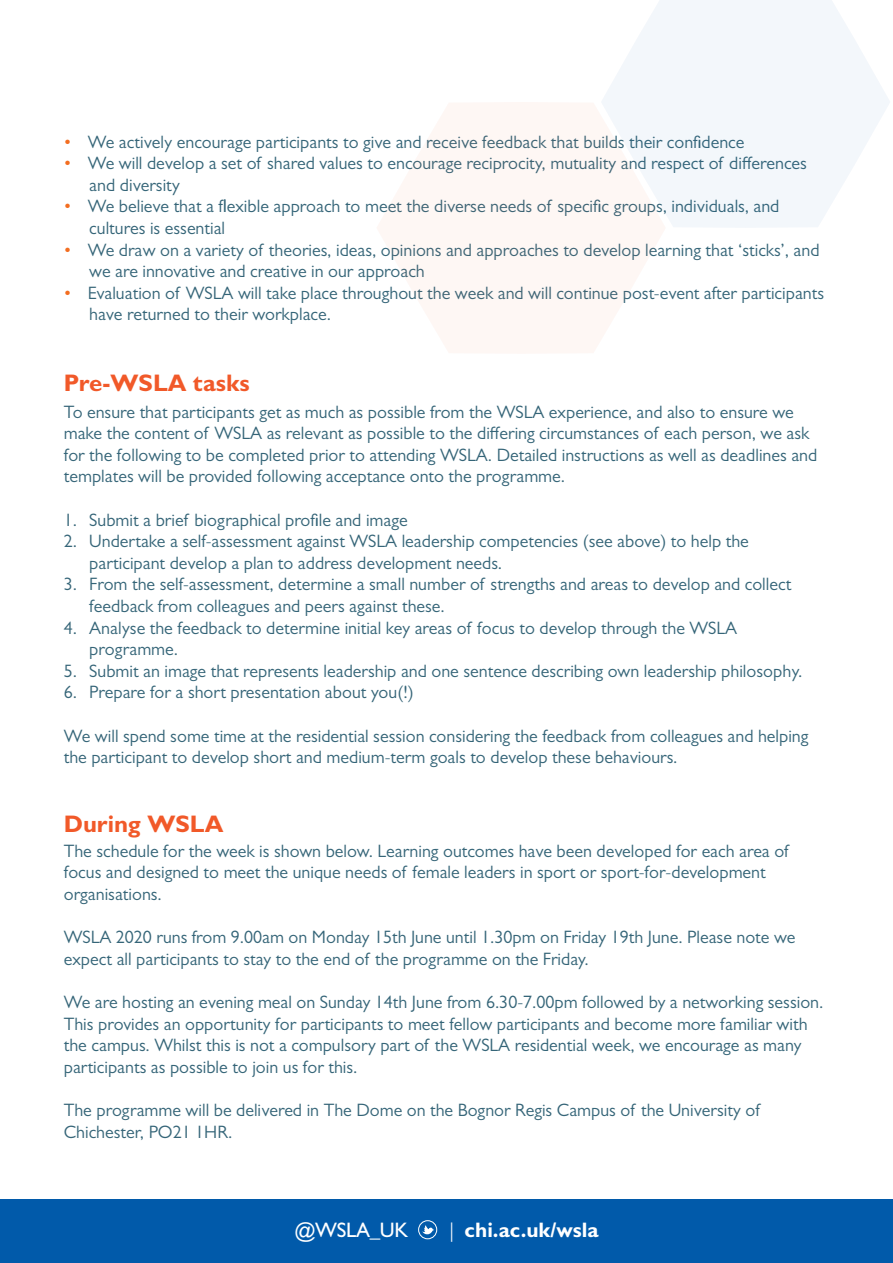
<style>
.page{position:relative;width:893px;height:1263px;background:#fff}
.page>*{position:absolute;margin:0;border:0;box-sizing:border-box;transform-origin:0 0}
.t1{font:700 24px "Gill Sans MT Std";color:#f15929}
.t2{font:700 21px "Gill Sans MT Std";color:#fff}
.t3{font:500 21px "Gill Sans MT Std";letter-spacing:-.015em;color:#fff}
.t4{font:18px/21.6px "Gill Sans MT Std";color:#356578}
.s1{color:#f36e21}
.s2{font-weight:300}
</style>
<div class="page">
<div style="left:0;top:1199px;width:893px;height:64px;background:#015aaa"></div>
<div style="left:418px;top:1220px;width:19px;height:19px;border:1px solid #fff;border-radius:50%"></div>
<svg style="left:422px;top:1225px;width:12px;height:10px"></svg>
<svg style="left:602px;top:0;width:288px;height:228px;fill:#f3f7fb"></svg>
<svg style="left:377px;top:102px;width:289px;height:251px;fill:#fef7f4"></svg>
<p class="t4" style="left:64px;top:133px;width:682px"><span class="s1">•</span> We actively encourage participants to give and receive feedback that builds their confidence</p>
<p class="t4" style="left:89px;top:154px;width:719px;text-indent:-26px"><span class="s1">•</span> We will develop a set of shared values to encourage reciprocity, mutuality and respect of differences and diversity</p>
<p class="t4" style="left:89px;top:198px;width:692px;text-indent:-26px"><span class="s1">•</span> We believe that a flexible approach to meet the diverse needs of specific groups, individuals, and cultures is essential</p>
<p class="t4" style="left:89px;top:241px;width:732px;text-indent:-26px"><span class="s1">•</span> We draw on a variety of theories, ideas, opinions and approaches to develop learning that ‘sticks’, and we are innovative and creative in our approach</p>
<p class="t4" style="left:89px;top:284px;width:736px;text-indent:-26px"><span class="s1">•</span> Evaluation of WSLA will take place throughout the week and will continue post-event after participants have returned to their workplace.</p>
<p class="t1" style="left:64px;top:375px;width:188px">Pre-WSLA tasks</p>
<p class="t4" style="left:64px;top:403px;width:755px">To ensure that participants get as much as possible from the WSLA experience, and also to ensure we make the content of WSLA as relevant as possible to the differing circumstances of each person, we ask for the following to be completed prior to attending WSLA. Detailed instructions as well as deadlines and templates will be provided following acceptance onto the programme.</p>
<p class="t4" style="left:64px;top:511px;width:345px">1. Submit a brief biographical profile and image</p>
<p class="t4" style="left:89px;top:532px;width:661px;text-indent:-26px">2. Undertake a self-assessment against WSLA leadership competencies (see above) to help the participant develop a plan to address development needs.</p>
<p class="t4" style="left:89px;top:576px;width:704px;text-indent:-26px">3. From the self-assessment, determine a small number of strengths and areas to develop and collect feedback from colleagues and peers against these.</p>
<p class="t4" style="left:89px;top:619px;width:649px;text-indent:-26px">4. Analyse the feedback to determine initial key areas of focus to develop through the WSLA programme.</p>
<p class="t4" style="left:64px;top:662px;width:740px">5. Submit an image that represents leadership and one sentence describing own leadership philosophy.</p>
<p class="t4" style="left:64px;top:684px;width:351px">6. Prepare for a short presentation about you(!)</p>
<p class="t4" style="left:64px;top:727px;width:746px">We will spend some time at the residential session considering the feedback from colleagues and helping the participant to develop short and medium-term goals to develop these behaviours.</p>
<p class="t1" style="left:64px;top:816px;width:161px">During WSLA</p>
<p class="t4" style="left:64px;top:842px;width:726px">The schedule for the week is shown below. Learning outcomes have been developed for each area of focus and designed to meet the unique needs of female leaders in sport or sport-for-development organisations.</p>
<p class="t4" style="left:64px;top:928px;width:733px">WSLA 2020 runs from 9.00am on Monday 15th June until 1.30pm on Friday 19th June. Please note we expect all participants to stay to the end of the programme on the Friday.</p>
<p class="t4" style="left:64px;top:993px;width:761px">We are hosting an evening meal on Sunday 14th June from 6.30-7.00pm followed by a networking session.<br>This provides an opportunity for participants to meet fellow participants and become more familiar with the campus. Whilst this is not a compulsory part of the WSLA residential week, we encourage as many participants as possible to join us for this.</p>
<p class="t4" style="left:64px;top:1101px;width:697px">The programme will be delivered in The Dome on the Bognor Regis Campus of the University of<br>Chichester, PO21 1HR.</p>
<p class="t3" style="left:294px;top:1217px;width:115px">@WSLA_UK</p>
<p class="t2" style="left:449px;top:1222px;width:151px"><span class="s2">|</span> chi.ac.uk/wsla</p>
</div>
